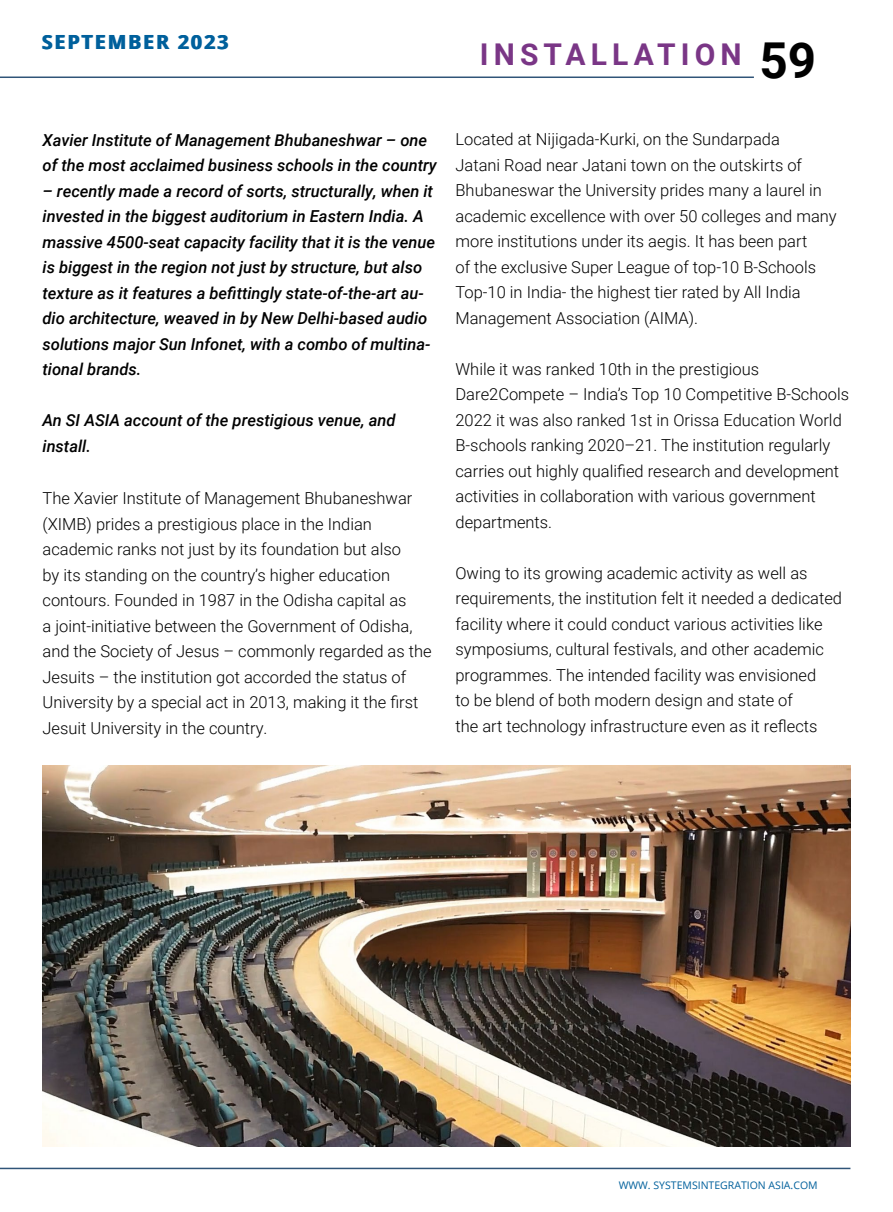
<style>
.page{position:relative;width:893px;height:1212px;background:#fff}
.page>*{position:absolute;margin:0;border:0;box-sizing:border-box;transform-origin:0 0}
.t1{font:700 30px "Roboto";letter-spacing:.17em;color:#7a3686}
.t2{font:700 19.5px "Open Sans";letter-spacing:.1em;color:#00609c}
.t3{font:300 16.5px/25.5px "Roboto";color:#000}
.t4{font:italic 500 16.5px/25.5px "Roboto";color:#000}
.t5{font:10.5px "Open Sans";color:#00609c}
.s1{font-size:49.5px;color:#000}
</style>
<div class="page">
<hr style="left:0;top:76px;width:754px;height:2px;background:#2f5478">
<hr style="left:0;top:1168px;width:850px;height:1px;background:#2f5478">
<img style="left:43px;top:766px;width:807px;height:381px">
<p class="t2" style="left:43px;top:28px;width:188px">SEPTEMBER 2023</p>
<h1 class="t1" style="left:480px;top:33px;width:338px">INSTALLATION <span class="s1">59</span></h1>
<p class="t4" style="left:43px;top:126px;width:396px">Xavier Institute of Management Bhubaneshwar – one of the most acclaimed business schools in the country</p>
<p class="t4" style="left:43px;top:177px;width:394px">– recently made a record of sorts, structurally, when it invested in the biggest auditorium in Eastern India. A massive 4500-seat capacity facility that it is the venue is biggest in the region not just by structure, but also texture as it features a befittingly state-of-the-art au&shy;dio architecture, weaved in by New Delhi-based audio solutions major Sun Infonet, with a combo of multina&shy;tional brands.</p>
<p class="t4" style="left:43px;top:407px;width:355px">An SI ASIA account of the prestigious venue, and install.</p>
<p class="t3" style="left:43px;top:485px;width:391px">The Xavier Institute of Management Bhubaneshwar (XIMB) prides a prestigious place in the Indian academic ranks not just by its foundation but also<br>by its standing on the country’s higher education contours. Founded in 1987 in the Odisha capital as<br>a joint-initiative between the Government of Odisha, and the Society of Jesus – commonly regarded as the Jesuits – the institution got accorded the status of University by a special act in 2013, making it the first Jesuit University in the country.</p>
<p class="t3" style="left:455px;top:126px;width:383px">Located at Nijigada-Kurki, on the Sundarpada<br>Jatani Road near Jatani town on the outskirts of Bhubaneswar the University prides many a laurel in academic excellence with over 50 colleges and many more institutions under its aegis. It has been part<br>of the exclusive Super League of top-10 B-Schools Top-10 in India- the highest tier rated by All India Management Association (AIMA).</p>
<p class="t3" style="left:455px;top:356px;width:395px">While it was ranked 10th in the prestigious Dare2Compete – India’s Top 10 Competitive B-Schools 2022 it was also ranked 1st in Orissa Education World B-schools ranking 2020–21. The institution regularly carries out highly qualified research and development activities in collaboration with various government departments.</p>
<p class="t3" style="left:455px;top:560px;width:388px">Owing to its growing academic activity as well as requirements, the institution felt it needed a dedicated facility where it could conduct various activities like symposiums, cultural festivals, and other academic programmes. The intended facility was envisioned<br>to be blend of both modern design and state of<br>the art technology infrastructure even as it reflects</p>
<p class="t5" style="left:619px;top:1177px;width:200px">WWW. SYSTEMSINTEGRATION ASIA.COM</p>
</div>
